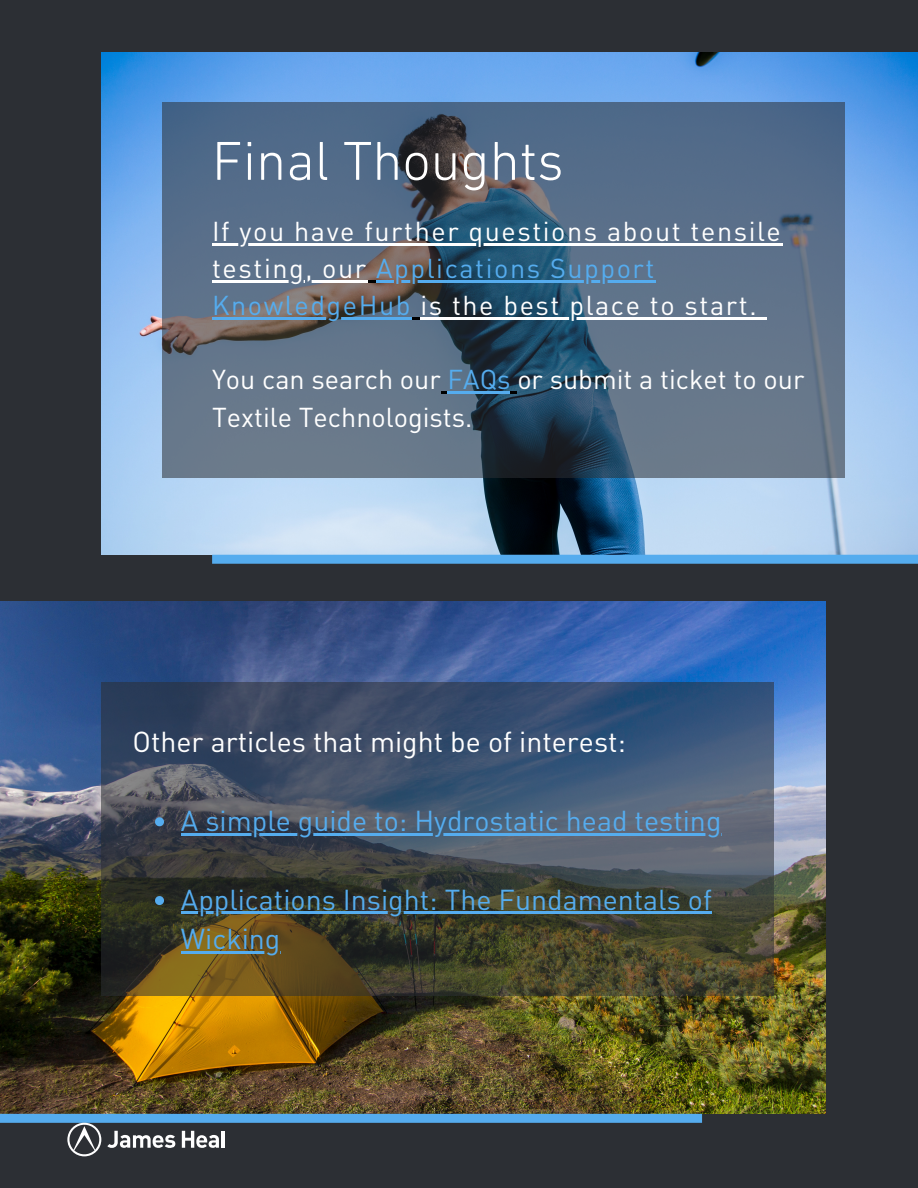
<style>
.page{position:relative;width:918px;height:1188px;background:#2c2f34}
.page>*{position:absolute;margin:0;border:0;box-sizing:border-box;transform-origin:0 0}
.t1{font:300 55.65px "DIN Next LT Pro";color:#fff}
.t2{font:28.5px/39.3px "DINOT";color:#55acee}
.t3{font:28.5px "DINOT";color:#fff}
.t4{font:27px/37.2px "DINOT";letter-spacing:.06em;color:#fff}
.t5{font:27px/37.2px "DINOT";color:#fff}
.s1{color:#55acee}
</style>
<div class="page">
<img style="left:102px;top:52px;width:816px;height:503px">
<div style="left:212px;top:555px;width:706px;height:9px;background:#55acee"></div>
<img style="left:0;top:602px;width:826px;height:512px">
<div style="left:0;top:1114px;width:702px;height:9px;background:#55acee"></div>
<svg style="left:102px;top:682px;width:672px;height:314px;background:#434b50"></svg>
<svg style="left:162px;top:102px;width:682px;height:376px;background:#53687e"></svg>
<svg style="left:155px;top:817px;width:9px;height:9px"></svg>
<hr style="left:181px;top:833px;width:540px;height:2px;background:#55acee">
<svg style="left:155px;top:896px;width:9px;height:9px"></svg>
<hr style="left:181px;top:912px;width:531px;height:2px;background:#55acee">
<hr style="left:181px;top:951px;width:99px;height:2px;background:#55acee">
<hr style="left:212px;top:243px;width:571px;height:2px;background:#fff">
<hr style="left:212px;top:280px;width:156px;height:3px;background:#fff">
<svg style="left:368px;top:280px;width:8px;height:3px"></svg>
<hr style="left:376px;top:280px;width:280px;height:3px;background:#55acee">
<hr style="left:212px;top:317px;width:200px;height:3px;background:#55acee">
<svg style="left:412px;top:317px;width:8px;height:3px"></svg>
<hr style="left:420px;top:317px;width:338px;height:3px;background:#fff">
<svg style="left:758px;top:317px;width:8px;height:3px"></svg>
<svg style="left:441px;top:392px;width:7px;height:2px"></svg>
<hr style="left:448px;top:392px;width:63px;height:2px;background:#55acee">
<svg style="left:511px;top:392px;width:6px;height:2px"></svg>
<svg style="left:67px;top:1123px;width:34px;height:33px"></svg>
<hr style="left:222px;top:1131px;width:3px;height:17px;background:#fff">
<svg style="left:107px;top:1131px;width:68px;height:17px"></svg>
<svg style="left:182px;top:1131px;width:37px;height:17px"></svg>
<p class="t1" style="left:212px;top:138px;width:353px">Final Thoughts</p>
<p class="t4" style="left:212px;top:212px;width:570px">If you have further questions about tensile testing, our <span class="s1">Applications Support<br>KnowledgeHub</span> is the best place to start.</p>
<p class="t5" style="left:212px;top:360px;width:594px">You can search our <span class="s1">FAQs</span> or submit a ticket to our<br>Textile Technologists.</p>
<p class="t3" style="left:133px;top:722px;width:495px">Other articles that might be of interest:</p>
<p class="t2" style="left:181px;top:800px;width:542px">A simple guide to: Hydrostatic head testing</p>
<p class="t2" style="left:181px;top:878px;width:532px">Applications Insight: The Fundamentals of<br>Wicking</p>
</div>
